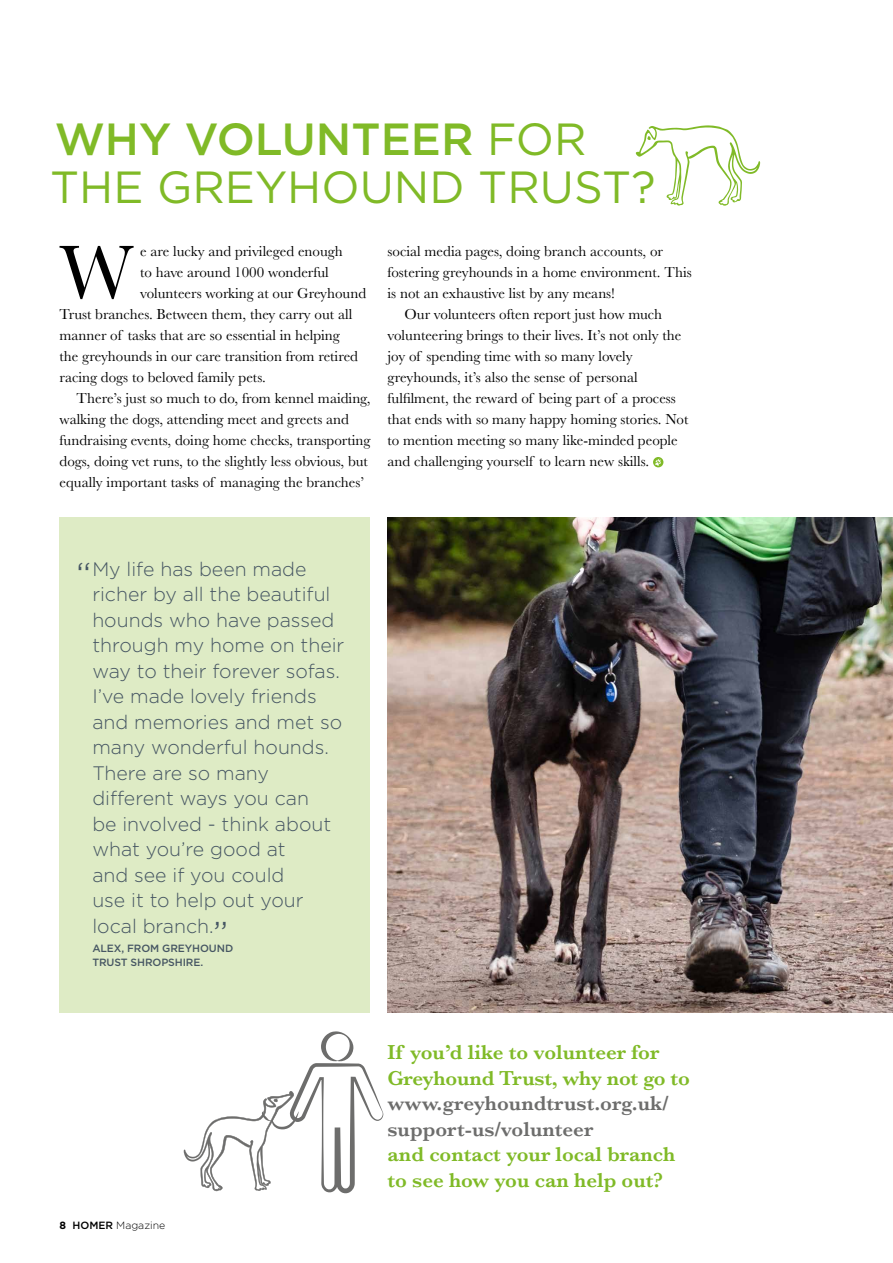
<style>
.page{position:relative;width:893px;height:1263px;background:#fff}
.page>*{position:absolute;margin:0;border:0;box-sizing:border-box;transform-origin:0 0}
.t1{font:78.45px "Baskerville";color:#000}
.t2{font:45px/48px "Gotham";color:#80ba27}
.t3{font:300 38.7px "Gotham";color:#465663}
.t4{font:600 21px/25.5px "Baskerville";color:#80ba27}
.t5{font:600 21px/25.5px "Baskerville";color:#6d6d6c}
.t6{font:300 19.5px/25.5px "Gotham";color:#465663}
.t7{font:15px "Baskerville";color:#000}
.t8{font:500 10.5px "Gotham";letter-spacing:-.01em;color:#465663}
.t9{font:300 10.5px "Gotham";color:#000}
.s1{font-weight:500}
.s2{font-size:38.7px}
.s3{font-weight:700}
</style>
<div class="page">
<img style="left:388px;top:517px;width:505px;height:496px">
<svg style="left:636px;top:125px;width:124px;height:81px"></svg>
<div style="left:60px;top:517px;width:310px;height:496px;background:#deebc5"></div>
<svg style="left:653px;top:457px;width:10px;height:10px"></svg>
<svg style="left:655px;top:459px;width:6px;height:7px"></svg>
<svg style="left:183px;top:1031px;width:201px;height:162px"></svg>
<h2 class="t2" style="left:50px;top:114px;width:607px"><span class="s1">WHY VOLUNTEER</span> FOR<br>THE GREYHOUND TRUST?</h2>
<h1 class="t1" style="left:60px;top:222px;width:76px">W</h1>
<p class="t7" style="left:140px;top:241px;width:204px">e are lucky and privileged enough</p>
<p class="t7" style="left:140px;top:262px;width:190px">to have around 1000 wonderful</p>
<p class="t7" style="left:140px;top:283px;width:228px">volunteers working at our Greyhound</p>
<p class="t7" style="left:60px;top:304px;width:294px">Trust branches. Between them, they carry out all</p>
<p class="t7" style="left:60px;top:325px;width:282px">manner of tasks that are so essential in helping</p>
<p class="t7" style="left:60px;top:346px;width:300px">the greyhounds in our care transition from retired</p>
<p class="t7" style="left:60px;top:367px;width:208px">racing dogs to beloved family pets.</p>
<p class="t7" style="left:77px;top:388px;width:295px">There’s just so much to do, from kennel maiding,</p>
<p class="t7" style="left:60px;top:409px;width:291px">walking the dogs, attending meet and greets and</p>
<p class="t7" style="left:60px;top:430px;width:312px">fundraising events, doing home checks, transporting</p>
<p class="t7" style="left:60px;top:451px;width:310px">dogs, doing vet runs, to the slightly less obvious, but</p>
<p class="t7" style="left:60px;top:472px;width:306px">equally important tasks of managing the branches’</p>
<p class="t7" style="left:388px;top:241px;width:277px">social media pages, doing branch accounts, or</p>
<p class="t7" style="left:388px;top:262px;width:306px">fostering greyhounds in a home environment. This</p>
<p class="t7" style="left:388px;top:283px;width:229px">is not an exhaustive list by any means!</p>
<p class="t7" style="left:405px;top:304px;width:259px">Our volunteers often report just how much</p>
<p class="t7" style="left:388px;top:325px;width:295px">volunteering brings to their lives. It’s not only the</p>
<p class="t7" style="left:388px;top:346px;width:247px">joy of spending time with so many lovely</p>
<p class="t7" style="left:388px;top:367px;width:252px">greyhounds, it’s also the sense of personal</p>
<p class="t7" style="left:388px;top:388px;width:290px">fulfilment, the reward of being part of a process</p>
<p class="t7" style="left:388px;top:409px;width:302px">that ends with so many happy homing stories. Not</p>
<p class="t7" style="left:388px;top:430px;width:292px">to mention meeting so many like-minded people</p>
<p class="t7" style="left:388px;top:451px;width:263px">and challenging yourself to learn new skills.</p>
<p class="t6" style="left:92px;top:555px;width:254px;text-indent:-16px"><span class="s2">“</span>My life has been made richer by all the beautiful hounds who have passed through my home on their way to their forever sofas.<br>I’ve made lovely friends and memories and met so many wonderful hounds.<br>There are so many different ways you can<br>be involved - think about what you’re good at<br>and see if you could<br>use it to help out your local branch.</p>
<p class="t8" style="left:92px;top:941px;width:142px">ALEX, FROM GREYHOUND</p>
<h3 class="t3" style="left:213px;top:911px;width:17px">”</h3>
<p class="t8" style="left:92px;top:955px;width:112px">TRUST SHROPSHIRE.</p>
<p class="t9" style="left:60px;top:1218px;width:107px"><span class="s3">8</span> <span class="s1">HOMER</span> Magazine</p>
<h3 class="t4" style="left:388px;top:1039px;width:304px">If you’d like to volunteer for<br>Greyhound Trust, why not go to</h3>
<h3 class="t5" style="left:388px;top:1090px;width:283px">www.greyhoundtrust.org.uk/ support-us/volunteer</h3>
<h3 class="t4" style="left:388px;top:1141px;width:289px">and contact your local branch to see how you can help out?</h3>
</div>
